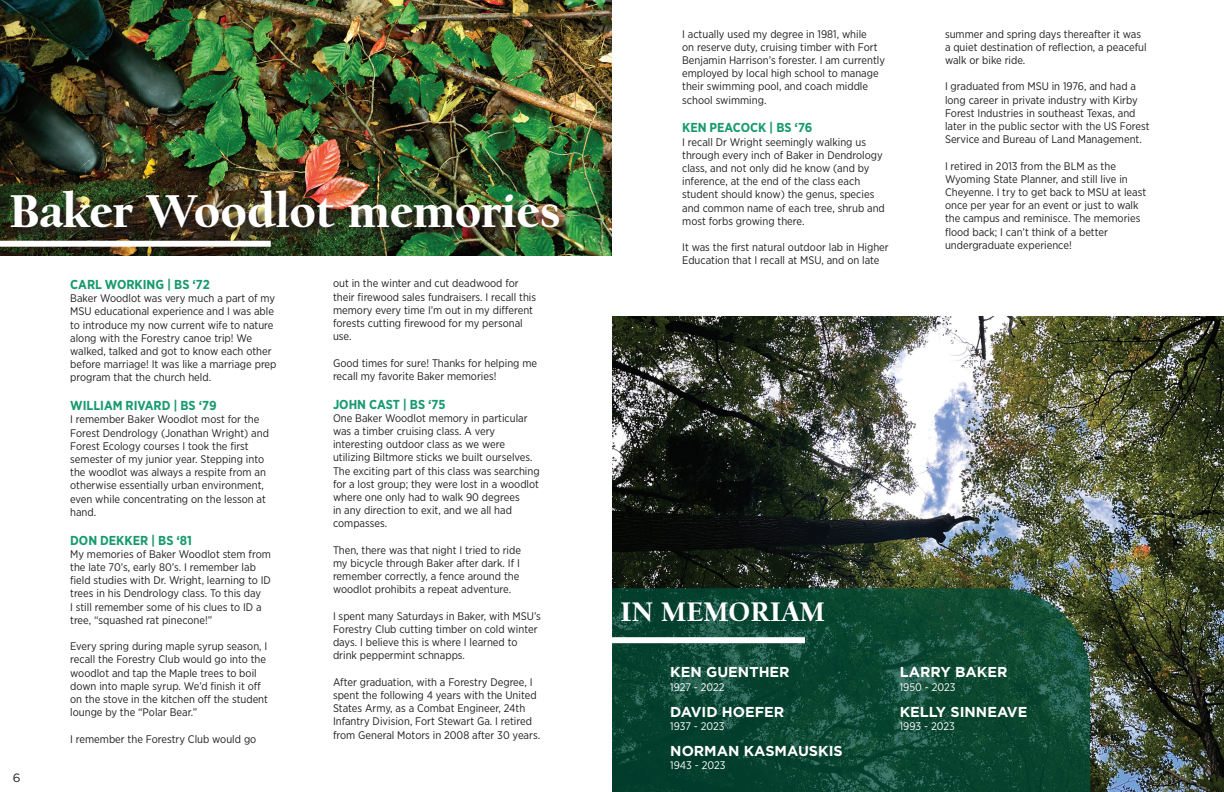
<style>
.page{position:relative;width:1224px;height:792px;background:#fff}
.page>*{position:absolute;margin:0;border:0;box-sizing:border-box;transform-origin:0 0}
.t1{font:900 48px "Californian FB";color:#fff}
.t2{font:900 28px "Californian FB";color:#fff}
.t3{font:700 14.4px "Gotham";color:#fff}
.t4{font:700 13px "Gotham Narrow";color:#179a6f}
.t5{font:12px "Gotham";color:#231f20}
.t6{font:11px/13.2px "Gotham Narrow";color:#231f20}
.t7{font:11px "Gotham Narrow";color:#fff}
</style>
<div class="page">
<img style="left:612px;top:316px;width:612px;height:476px">
<svg style="left:612px;top:588px;width:478px;height:204px;background:#0e4935"></svg>
<img style="left:0;top:0;width:612px;height:256px">
<div style="left:13px;top:192px;width:558px;height:48px;background:#231f20;opacity:.75"></div>
<div style="left:0;top:241px;width:271px;height:6px;background:#fff"></div>
<div style="left:612px;top:637px;width:193px;height:6px;background:#fff"></div>
<h1 class="t1" style="left:9px;top:183px;width:553px">Baker Woodlot memories</h1>
<p class="t5" style="left:13px;top:770px;width:9px">6</p>
<p class="t4" style="left:70px;top:276px;width:141px">CARL WORKING | BS ‘72</p>
<p class="t6" style="left:70px;top:292px;width:208px">Baker Woodlot was very much a part of my MSU educational experience and I was able to introduce my now current wife to nature along with the Forestry canoe trip! We walked, talked and got to know each other before marriage! It was like a marriage prep program that the church held.</p>
<p class="t4" style="left:70px;top:397px;width:148px">WILLIAM RIVARD | BS ‘79</p>
<p class="t6" style="left:70px;top:413px;width:200px">I remember Baker Woodlot most for the Forest Dendrology (Jonathan Wright) and Forest Ecology courses I took the first semester of my junior year. Stepping into the woodlot was always a respite from an otherwise essentially urban environment, even while concentrating on the lesson at hand.</p>
<p class="t4" style="left:70px;top:532px;width:123px">DON DEKKER | BS ‘81</p>
<p class="t6" style="left:70px;top:547px;width:202px">My memories of Baker Woodlot stem from the late 70’s, early 80’s. I remember lab field studies with Dr. Wright, learning to ID trees in his Dendrology class. To this day<br>I still remember some of his clues to ID a tree, “squashed rat pinecone!”</p>
<p class="t6" style="left:70px;top:640px;width:199px">Every spring during maple syrup season, I recall the Forestry Club would go into the woodlot and tap the Maple trees to boil down into maple syrup. We’d finish it off on the stove in the kitchen off the student lounge by the “Polar Bear.”</p>
<p class="t6" style="left:70px;top:732px;width:188px">I remember the Forestry Club would go</p>
<p class="t6" style="left:333px;top:277px;width:205px">out in the winter and cut deadwood for their firewood sales fundraisers. I recall this memory every time I’m out in my different forests cutting firewood for my personal use.</p>
<p class="t6" style="left:333px;top:356px;width:206px">Good times for sure! Thanks for helping me recall my favorite Baker memories!</p>
<p class="t4" style="left:333px;top:396px;width:114px">JOHN CAST | BS ‘75</p>
<p class="t6" style="left:333px;top:411px;width:208px">One Baker Woodlot memory in particular was a timber cruising class. A very interesting outdoor class as we were utilizing Biltmore sticks we built ourselves.<br>The exciting part of this class was searching for a lost group; they were lost in a woodlot where one only had to walk 90 degrees<br>in any direction to exit, and we all had compasses.</p>
<p class="t6" style="left:333px;top:543px;width:190px">Then, there was that night I tried to ride my bicycle through Baker after dark. If I remember correctly, a fence around the woodlot prohibits a repeat adventure.</p>
<p class="t6" style="left:333px;top:609px;width:209px">I spent many Saturdays in Baker, with MSU’s Forestry Club cutting timber on cold winter days. I believe this is where I learned to drink peppermint schnapps.</p>
<p class="t6" style="left:333px;top:675px;width:209px">After graduation, with a Forestry Degree, I spent the following 4 years with the United States Army, as a Combat Engineer, 24th Infantry Division, Fort Stewart Ga. I retired from General Motors in 2008 after 30 years.</p>
<p class="t6" style="left:682px;top:27px;width:204px">I actually used my degree in 1981, while<br>on reserve duty, cruising timber with Fort Benjamin Harrison’s forester. I am currently employed by local high school to manage their swimming pool, and coach middle school swimming.</p>
<p class="t4" style="left:682px;top:119px;width:132px">KEN PEACOCK | BS ‘76</p>
<p class="t6" style="left:682px;top:135px;width:204px">I recall Dr Wright seemingly walking us through every inch of Baker in Dendrology class, and not only did he know (and by inference, at the end of the class each student should know) the genus, species and common name of each tree, shrub and most forbs growing there.</p>
<p class="t6" style="left:682px;top:241px;width:208px">It was the first natural outdoor lab in Higher<br>Education that I recall at MSU, and on late</p>
<p class="t6" style="left:945px;top:27px;width:203px">summer and spring days thereafter it was a quiet destination of reflection, a peaceful walk or bike ride.</p>
<p class="t6" style="left:945px;top:80px;width:206px">I graduated from MSU in 1976, and had a long career in private industry with Kirby Forest Industries in southeast Texas, and later in the public sector with the US Forest Service and Bureau of Land Management.</p>
<p class="t6" style="left:945px;top:159px;width:203px">I retired in 2013 from the BLM as the Wyoming State Planner, and still live in Cheyenne. I try to get back to MSU at least once per year for an event or just to walk the campus and reminisce. The memories flood back; I can’t think of a better undergraduate experience!</p>
<h2 class="t2" style="left:621px;top:595px;width:206px">IN MEMORIAM</h2>
<h3 class="t3" style="left:670px;top:663px;width:121px">KEN GUENTHER</h3>
<p class="t7" style="left:670px;top:680px;width:56px">1927 - 2022</p>
<h3 class="t3" style="left:670px;top:702px;width:116px">DAVID HOEFER</h3>
<p class="t7" style="left:670px;top:719px;width:56px">1937 - 2023</p>
<h3 class="t3" style="left:670px;top:742px;width:174px">NORMAN KASMAUSKIS</h3>
<p class="t7" style="left:670px;top:759px;width:57px">1943 - 2023</p>
<h3 class="t3" style="left:900px;top:663px;width:109px">LARRY BAKER</h3>
<p class="t7" style="left:900px;top:680px;width:57px">1950 - 2023</p>
<h3 class="t3" style="left:900px;top:702px;width:129px">KELLY SINNEAVE</h3>
<p class="t7" style="left:900px;top:719px;width:57px">1993 - 2023</p>
</div>
